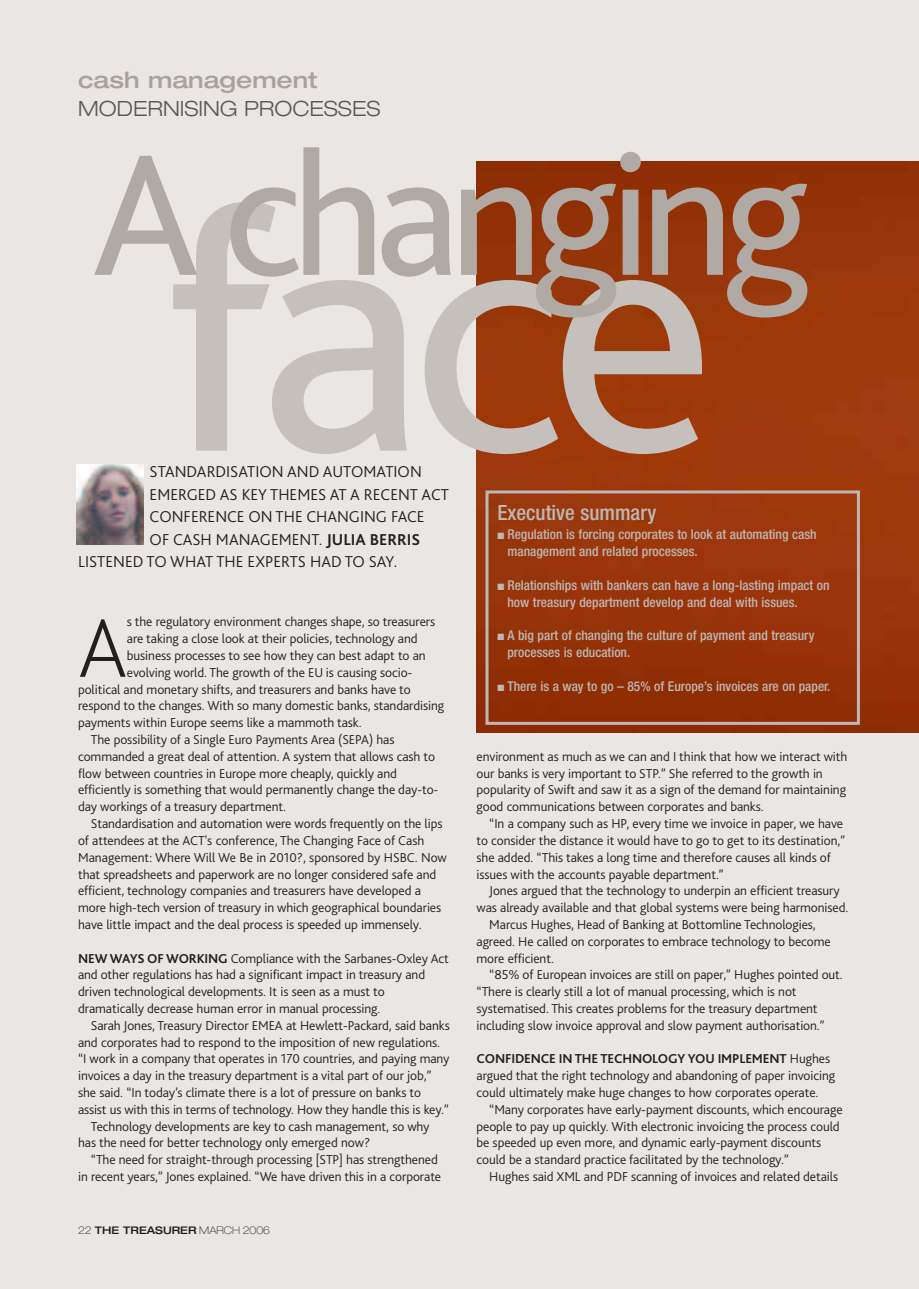
<style>
.page{position:relative;width:919px;height:1289px;background:#fff}
.page>*{position:absolute;margin:0;border:0;box-sizing:border-box;transform-origin:0 0}
.t1{font:351.3px "Bliss 2";color:#c6c0bc}
.t2{font:180px "Bliss 2";letter-spacing:-.055em;color:#b0a9a4}
.t3{font:200 86.85px "Bliss 2";color:#231f20}
.t4{font:500 expanded 22.5px "Helvetica Neue";color:#aaa19d}
.t5{font:300 expanded 21px "Helvetica Neue";color:#57585a}
.t6{font:500 condensed 21px "Helvetica Neue";color:#beb7b4}
.t7{font:300 16.5px "Bliss 2";color:#231f20}
.t8{font:300 13.5px/16.8px "Bliss 2";letter-spacing:-.005em;color:#231f20}
.t9{font:500 condensed 13.5px/16.8px "Helvetica Neue";color:#beb7b4}
.t10{font:500 expanded 10.5px "Helvetica Neue";color:#231f20}
.s1{font-weight:700}
.s2{font-weight:100}
</style>
<div class="page">
<div style="left:906px;top:0;width:12px;height:1288px;background:#eae6e3"></div>
<div style="left:0;top:0;width:906px;height:1288px;background:#eae6e3"></div>
<img style="left:476px;top:162px;width:442px;height:570px">
<div style="left:485px;top:490px;width:374px;height:234px;border:3px solid #beb7b4"></div>
<img style="left:77px;top:464px;width:67px;height:80px">
<h3 class="t4" style="left:78px;top:72px;width:241px">cash management</h3>
<h3 class="t5" style="left:78px;top:101px;width:304px">MODERNISING PROCESSES</h3>
<h2 class="t2" style="left:92px;top:147px;width:720px">A changing</h2>
<h1 class="t1" style="left:162px;top:202px;width:555px">face</h1>
<p class="t7" style="left:150px;top:465px;width:274px">STANDARDISATION AND AUTOMATION</p>
<p class="t7" style="left:150px;top:488px;width:301px">EMERGED AS KEY THEMES AT A RECENT ACT</p>
<p class="t7" style="left:150px;top:510px;width:276px">CONFERENCE ON THE CHANGING FACE</p>
<p class="t7" style="left:150px;top:533px;width:272px">OF CASH MANAGEMENT. <span class="s1">JULIA BERRIS</span></p>
<p class="t7" style="left:78px;top:555px;width:321px">LISTENED TO WHAT THE EXPERTS HAD TO SAY.</p>
<h3 class="t3" style="left:78px;top:615px;width:51px">A</h3>
<p class="t8" style="left:127px;top:614px;width:310px">s the regulatory environment changes shape, so treasurers</p>
<p class="t8" style="left:127px;top:631px;width:292px">are taking a close look at their policies, technology and</p>
<p class="t8" style="left:127px;top:648px;width:300px">business processes to see how they can best adapt to an</p>
<p class="t8" style="left:127px;top:665px;width:287px">evolving world. The growth of the EU is causing socio-</p>
<p class="t8" style="left:78px;top:682px;width:334px">political and monetary shifts, and treasurers and banks have to</p>
<p class="t8" style="left:78px;top:698px;width:367px">respond to the changes. With so many domestic banks, standardising</p>
<p class="t8" style="left:78px;top:715px;width:285px">payments within Europe seems like a mammoth task.</p>
<p class="t8" style="left:91px;top:732px;width:305px">The possibility of a Single Euro Payments Area (SEPA) has</p>
<p class="t8" style="left:78px;top:749px;width:358px">commanded a great deal of attention. A system that allows cash to</p>
<p class="t8" style="left:78px;top:766px;width:320px">flow between countries in Europe more cheaply, quickly and</p>
<p class="t8" style="left:78px;top:782px;width:362px">efficiently is something that would permanently change the day-to-</p>
<p class="t8" style="left:78px;top:799px;width:209px">day workings of a treasury department.</p>
<p class="t8" style="left:91px;top:816px;width:353px">Standardisation and automation were words frequently on the lips</p>
<p class="t8" style="left:78px;top:833px;width:348px">of attendees at the ACT's conference, The Changing Face of Cash</p>
<p class="t8" style="left:78px;top:850px;width:370px">Management: Where Will We Be in 2010?, sponsored by HSBC. Now</p>
<p class="t8" style="left:78px;top:866px;width:360px">that spreadsheets and paperwork are no longer considered safe and</p>
<p class="t8" style="left:78px;top:883px;width:344px">efficient, technology companies and treasurers have developed a</p>
<p class="t8" style="left:78px;top:900px;width:364px">more high-tech version of treasury in which geographical boundaries</p>
<p class="t8" style="left:78px;top:917px;width:345px">have little impact and the deal process is speeded up immensely.</p>
<p class="t8" style="left:78px;top:950px;width:372px"><span class="s1">NEW WAYS OF WORKING</span> Compliance with the Sarbanes-Oxley Act and other regulations has had a significant impact in treasury and driven technological developments. It is seen as a must to dramatically decrease human error in manual processing.</p>
<p class="t8" style="left:91px;top:1018px;width:360px">Sarah Jones, Treasury Director EMEA at Hewlett-Packard, said banks</p>
<p class="t8" style="left:78px;top:1034px;width:363px">and corporates had to respond to the imposition of new regulations.</p>
<p class="t8" style="left:78px;top:1051px;width:373px">“I work in a company that operates in 170 countries, and paying many</p>
<p class="t8" style="left:78px;top:1068px;width:355px">invoices a day in the treasury department is a vital part of our job,”</p>
<p class="t8" style="left:78px;top:1085px;width:344px">she said. “In today’s climate there is a lot of pressure on banks to</p>
<p class="t8" style="left:78px;top:1102px;width:372px">assist us with this in terms of technology. How they handle this is key.”</p>
<p class="t8" style="left:91px;top:1118px;width:340px">Technology developments are key to cash management, so why</p>
<p class="t8" style="left:78px;top:1135px;width:293px">has the need for better technology only emerged now?</p>
<p class="t8" style="left:91px;top:1152px;width:348px">“The need for straight-through processing [STP] has strengthened</p>
<p class="t8" style="left:78px;top:1169px;width:364px">in recent years,” Jones explained. “We have driven this in a corporate</p>
<p class="t10" style="left:78px;top:1226px;width:193px"><span class="s2">22</span> THE TREASURER <span class="s2">MARCH 2006</span></p>
<h3 class="t6" style="left:497px;top:504px;width:160px">Executive summary</h3>
<p class="t9" style="left:507px;top:527px;width:311px;text-indent:-10px">■ Regulation is forcing corporates to look at automating cash management and related processes.</p>
<p class="t9" style="left:507px;top:577px;width:323px;text-indent:-10px">■ Relationships with bankers can have a long-lasting impact on how treasury department develop and deal with issues.</p>
<p class="t9" style="left:507px;top:628px;width:308px;text-indent:-10px">■ A big part of changing the culture of payment and treasury processes is education.</p>
<p class="t9" style="left:497px;top:678px;width:334px">■ There is a way to go – 85% of Europe’s invoices are on paper.</p>
<p class="t8" style="left:476px;top:749px;width:372px">environment as much as we can and I think that how we interact with our banks is very important to STP.” She referred to the growth in popularity of Swift and saw it as a sign of the demand for maintaining good communications between corporates and banks.</p>
<p class="t8" style="left:476px;top:816px;width:370px;text-indent:13px">“In a company such as HP, every time we invoice in paper, we have to consider the distance it would have to go to get to its destination,” she added. “This takes a long time and therefore causes all kinds of issues with the accounts payable department.”</p>
<p class="t8" style="left:489px;top:883px;width:352px">Jones argued that the technology to underpin an efficient treasury</p>
<p class="t8" style="left:476px;top:900px;width:373px">was already available and that global systems were being harmonised.</p>
<p class="t8" style="left:489px;top:917px;width:328px">Marcus Hughes, Head of Banking at Bottomline Technologies,</p>
<p class="t8" style="left:476px;top:934px;width:356px">agreed. He called on corporates to embrace technology to become</p>
<p class="t8" style="left:476px;top:950px;width:79px">more efficient.</p>
<p class="t8" style="left:489px;top:967px;width:355px">“85% of European invoices are still on paper,” Hughes pointed out.</p>
<p class="t8" style="left:476px;top:984px;width:321px">“There is clearly still a lot of manual processing, which is not</p>
<p class="t8" style="left:476px;top:1001px;width:342px">systematised. This creates problems for the treasury department</p>
<p class="t8" style="left:476px;top:1018px;width:349px">including slow invoice approval and slow payment authorisation.”</p>
<p class="t8" style="left:476px;top:1051px;width:360px"><span class="s1">CONFIDENCE IN THE TECHNOLOGY YOU IMPLEMENT</span> Hughes argued that the right technology and abandoning of paper invoicing could ultimately make huge changes to how corporates operate.</p>
<p class="t8" style="left:476px;top:1102px;width:367px;text-indent:13px">“Many corporates have early-payment discounts, which encourage people to pay up quickly. With electronic invoicing the process could be speeded up even more, and dynamic early-payment discounts could be a standard practice facilitated by the technology.”</p>
<p class="t8" style="left:489px;top:1169px;width:350px">Hughes said XML and PDF scanning of invoices and related details</p>
</div>
